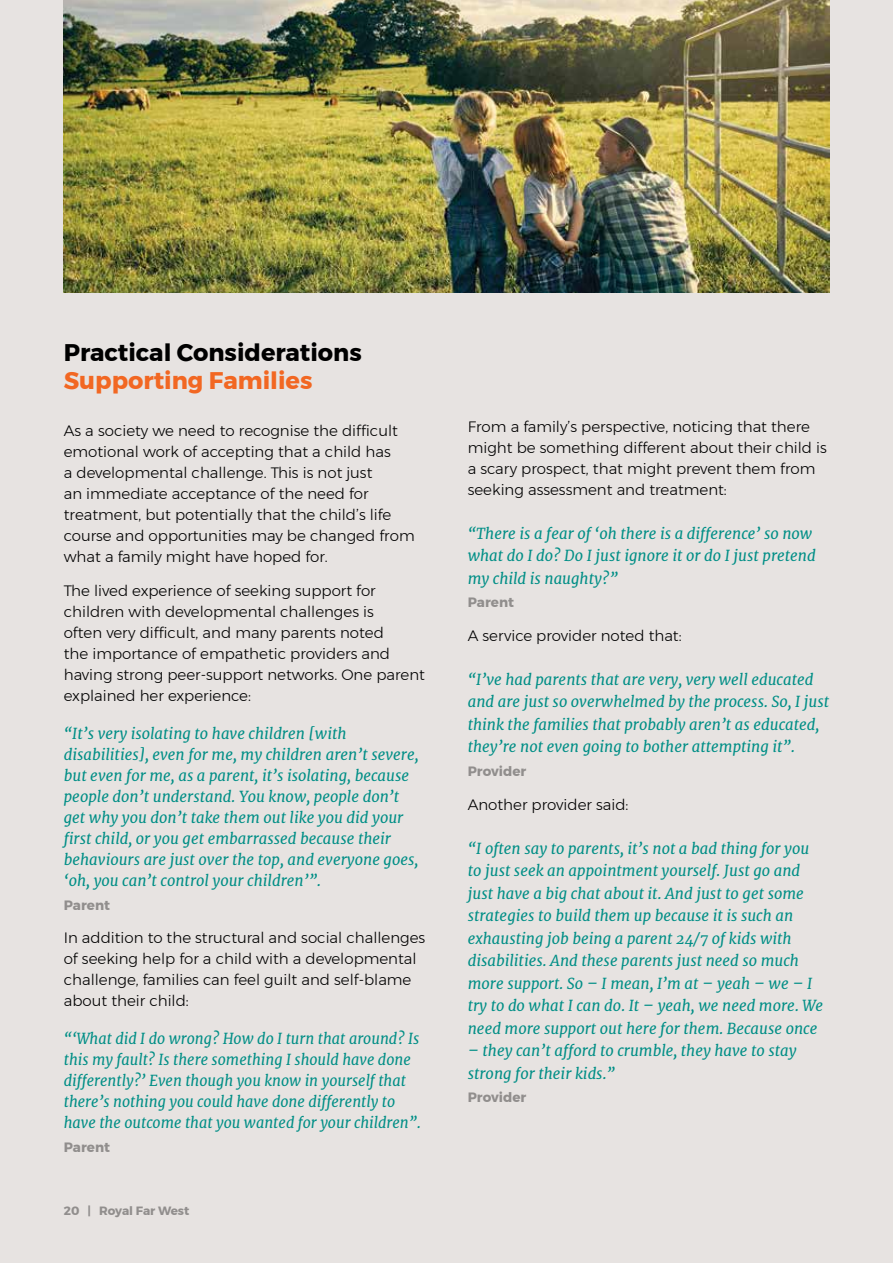
<style>
.page{position:relative;width:893px;height:1263px;background:#e7e3e1}
.page>*{position:absolute;margin:0;border:0;box-sizing:border-box;transform-origin:0 0}
.t1{font:700 24px "Montserrat";color:#000}
.t2{font:700 24px "Montserrat";color:#f26722}
.t3{font:italic 15px/22.5px "Merriweather";color:#008e86}
.t4{font:300 15px/21px "Montserrat";color:#000}
.t5{font:700 13.5px "Montserrat";color:#918e8d}
.t6{font:700 12px "Montserrat";color:#918e8d}
</style>
<div class="page">
<img style="left:64px;top:0;width:765px;height:292px">
<h1 class="t1" style="left:64px;top:333px;width:299px">Practical Considerations</h1>
<h1 class="t2" style="left:64px;top:362px;width:250px">Supporting Families</h1>
<p class="t4" style="left:64px;top:420px;width:352px">As a society we need to recognise the difficult emotional work of accepting that a child has<br>a developmental challenge. This is not just<br>an immediate acceptance of the need for treatment, but potentially that the child’s life course and opportunities may be changed from what a family might have hoped for.</p>
<p class="t4" style="left:64px;top:580px;width:363px">The lived experience of seeking support for children with developmental challenges is<br>often very difficult, and many parents noted<br>the importance of empathetic providers and having strong peer-support networks. One parent explained her experience:</p>
<p class="t3" style="left:64px;top:723px;width:356px;line-height:21px">“It’s very isolating to have children [with disabilities], even for me, my children aren’t severe, but even for me, as a parent, it’s isolating, because people don’t understand. You know, people don’t get why you don’t take them out like you did your first child, or you get embarrassed because their behaviours are just over the top, and everyone goes, ‘oh, you can’t control your children’”.</p>
<p class="t5" style="left:64px;top:894px;width:48px">Parent</p>
<p class="t4" style="left:64px;top:927px;width:363px">In addition to the structural and social challenges of seeking help for a child with a developmental challenge, families can feel guilt and self-blame about their child:</p>
<p class="t3" style="left:64px;top:1028px;width:359px;line-height:21px">“‘What did I do wrong? How do I turn that around? Is this my fault? Is there something I should have done differently?’ Even though you know in yourself that there’s nothing you could have done differently to have the outcome that you wanted for your children”.</p>
<p class="t5" style="left:64px;top:1136px;width:48px">Parent</p>
<p class="t6" style="left:64px;top:1201px;width:127px">20 | Royal Far West</p>
<p class="t4" style="left:468px;top:416px;width:361px">From a family’s perspective, noticing that there might be something different about their child is a scary prospect, that might prevent them from seeking assessment and treatment:</p>
<p class="t3" style="left:468px;top:522px;width:350px">“There is a fear of ‘oh there is a difference’ so now what do I do? Do I just ignore it or do I just pretend my child is naughty?”</p>
<p class="t5" style="left:468px;top:592px;width:48px">Parent</p>
<p class="t4" style="left:468px;top:625px;width:215px">A service provider noted that:</p>
<p class="t3" style="left:468px;top:668px;width:363px">“I’ve had parents that are very, very well educated and are just so overwhelmed by the process. So, I just think the families that probably aren’t as educated, they’re not even going to bother attempting it”.</p>
<p class="t5" style="left:468px;top:760px;width:60px">Provider</p>
<p class="t4" style="left:468px;top:794px;width:162px">Another provider said:</p>
<p class="t3" style="left:468px;top:837px;width:357px">“I often say to parents, it’s not a bad thing for you to just seek an appointment yourself. Just go and just have a big chat about it. And just to get some strategies to build them up because it is such an exhausting job being a parent 24/7 of kids with disabilities. And these parents just need so much more support. So – I mean, I’m at – yeah – we – I try to do what I can do. It – yeah, we need more. We need more support out here for them. Because once</p>
<p class="t3" style="left:468px;top:1039px;width:330px">– they can’t afford to crumble, they have to stay strong for their kids.”</p>
<p class="t5" style="left:468px;top:1087px;width:60px">Provider</p>
</div>
